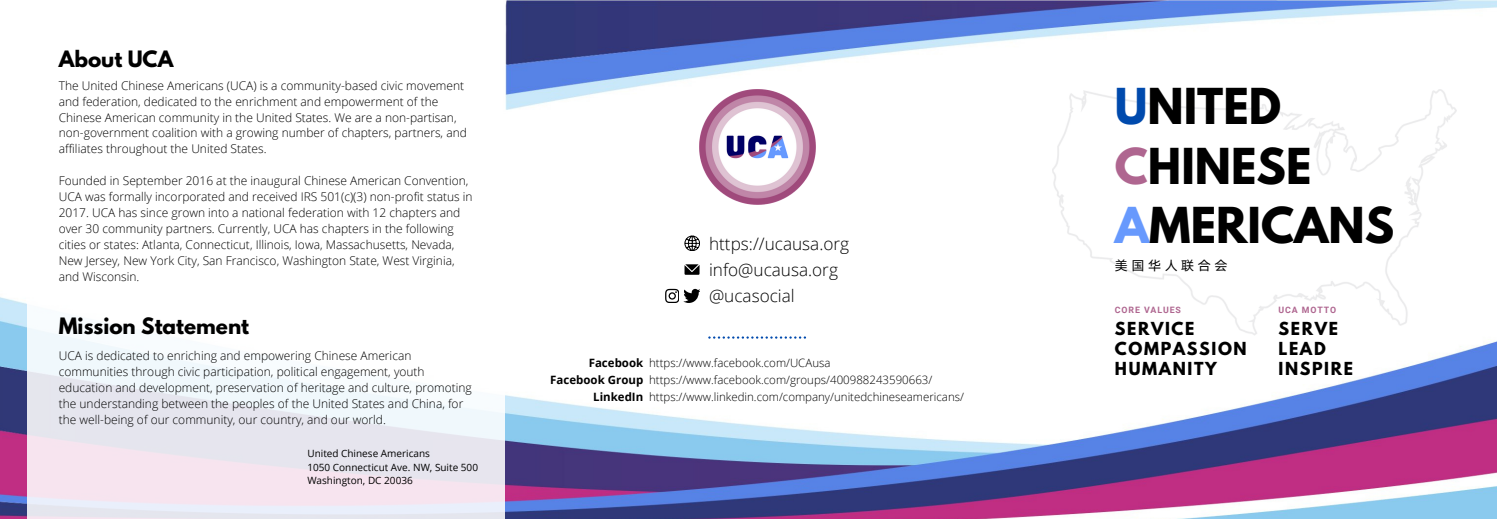
<style>
.page{position:relative;width:1497px;height:519px;background:#fff}
.page>*{position:absolute;margin:0;border:0;box-sizing:border-box;transform-origin:0 0}
.t1{font:700 43.8px/59.2px "League Spartan";color:#000}
.t2{font:700 20px "League Spartan";color:#000}
.t3{font:300 17.2px/25.8px "Open Sans";color:#000}
.t4{font:700 16px/19.8px "League Spartan";letter-spacing:.1em;color:#000}
.t5{font:13px "HY Qi Hei EES";letter-spacing:.27em;color:#000}
.t6{font:300 12px/16px "Open Sans";color:#000}
.t7{font:300 11.4px/17.2px "Open Sans";color:#000}
.t8{font:700 11.4px/17.2px "Open Sans";color:#000;text-align:right}
.t9{font:10px/13.4px "Open Sans";color:#000}
.t10{font:700 8.8px "Roboto";letter-spacing:.1em;color:#af6690}
.s1{color:#004aad}
.s2{color:#af6690}
.s3{color:#6799fd}
</style>
<div class="page">
<img style="left:0;top:0;width:1497px;height:519px">
<img style="left:700px;top:89px;width:115px;height:116px">
<img style="left:1053px;top:89px;width:404px;height:246px">
<div style="left:28px;top:0;width:477px;height:518px;background:linear-gradient(to bottom,#fff,#efecf3)"></div>
<svg style="left:665px;top:289px;width:35px;height:13px"></svg>
<svg style="left:685px;top:236px;width:15px;height:15px"></svg>
<svg style="left:685px;top:264px;width:15px;height:11px"></svg>
<svg style="left:708px;top:336px;width:98px;height:3px"></svg>
<h2 class="t2" style="left:59px;top:49px;width:116px">About UCA</h2>
<p class="t6" style="left:59px;top:77px;width:410px">The United Chinese Americans (UCA) is a community-based civic movement and federation, dedicated to the enrichment and empowerment of the Chinese American community in the United States. We are a non-partisan, non-government coalition with a growing number of chapters, partners, and affiliates throughout the United States.</p>
<p class="t6" style="left:59px;top:172px;width:415px">Founded in September 2016 at the inaugural Chinese American Convention, UCA was formally incorporated and received IRS 501(c)(3) non-profit status in 2017. UCA has since grown into a national federation with 12 chapters and over 30 community partners. Currently, UCA has chapters in the following cities or states: Atlanta, Connecticut, Illinois, Iowa, Massachusetts, Nevada, New Jersey, New York City, San Francisco, Washington State, West Virginia, and Wisconsin.</p>
<h2 class="t2" style="left:59px;top:316px;width:192px">Mission Statement</h2>
<p class="t6" style="left:59px;top:347px;width:415px">UCA is dedicated to enriching and empowering Chinese American communities through civic participation, political engagement, youth education and development, preservation of heritage and culture, promoting the understanding between the peoples of the United States and China, for the well-being of our community, our country, and our world.</p>
<p class="t9" style="left:307px;top:447px;width:172px">United Chinese Americans<br>1050 Connecticut Ave. NW, Suite 500<br>Washington, DC 20036</p>
<h3 class="t3" style="left:709px;top:230px;width:142px">https://ucausa.org info@ucausa.org @ucasocial</h3>
<p class="t7" style="left:649px;top:354px;width:316px">https://www.facebook.com/UCAusa https://www.facebook.com/groups/400988243590663/ https://www.linkedin.com/company/unitedchineseamericans/</p>
<p class="t8" style="left:550px;top:354px;width:95px">Facebook<br>Facebook Group<br>LinkedIn</p>
<h1 class="t1" style="left:1115px;top:83px;width:281px"><span class="s1">U</span>NITED<br><span class="s2">C</span>HINESE<br><span class="s3">A</span>MERICANS</h1>
<p class="t5" style="left:1115px;top:258px;width:114px">美国华人联合会</p>
<p class="t10" style="left:1115px;top:305px;width:68px">CORE VALUES</p>
<h3 class="t4" style="left:1115px;top:321px;width:133px">SERVICE<br>COMPASSION<br>HUMANITY</h3>
<p class="t10" style="left:1279px;top:305px;width:59px">UCA MOTTO</p>
<h3 class="t4" style="left:1279px;top:321px;width:76px">SERVE<br>LEAD<br>INSPIRE</h3>
</div>
